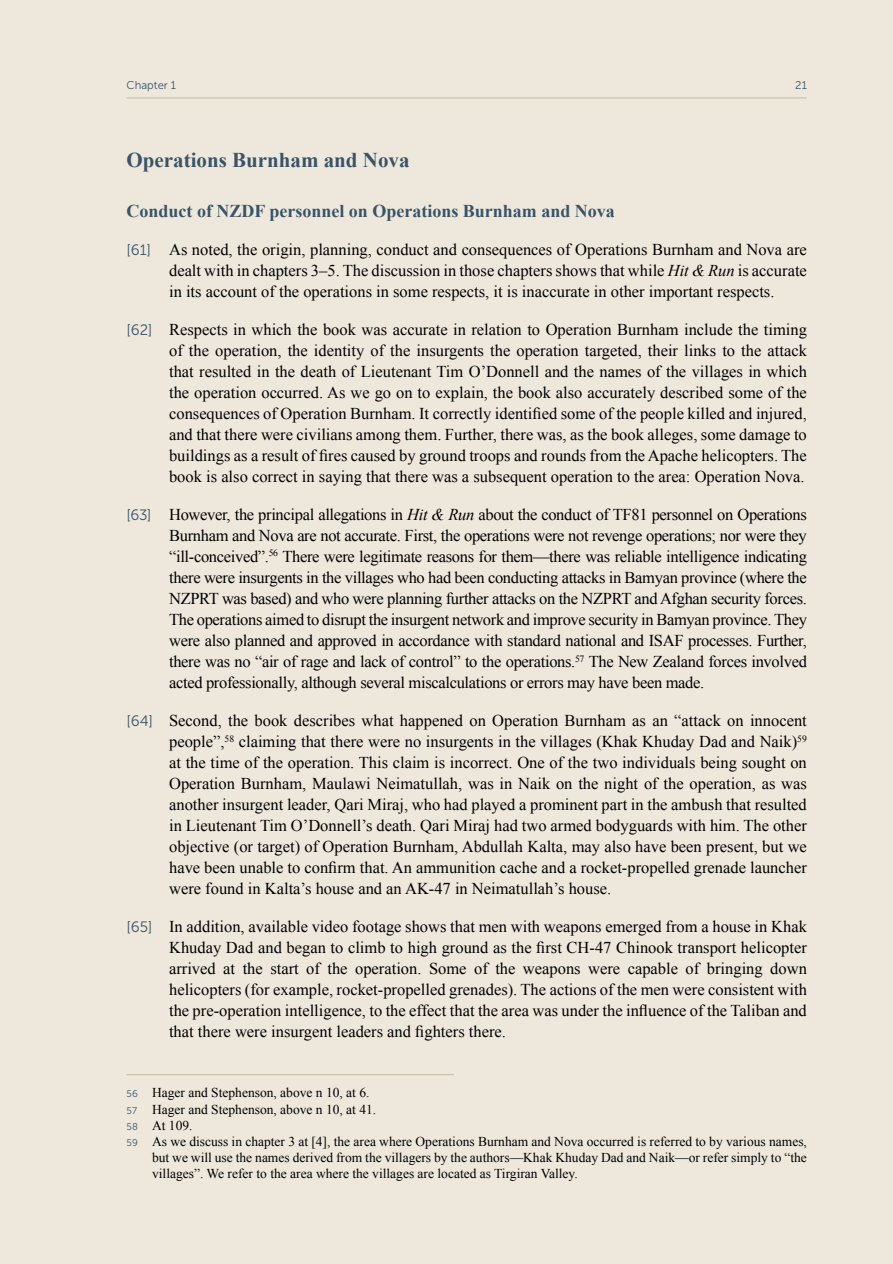
<style>
.page{position:relative;width:893px;height:1264px;background:#fff}
.page>*{position:absolute;margin:0;border:0;box-sizing:border-box;transform-origin:0 0}
.t1{font:700 21px "Times New Roman";color:#395369}
.t2{font:700 18px "Times New Roman";color:#395369}
.t3{font:16.5px/21px "Times New Roman";color:#000001;text-align:justify}
.t4{font:13.5px "Times New Roman";color:#000001}
.t5{font:11.25px "Museo Sans 300";color:#395369}
.s1{font-family:"Museo Sans 300";font-size:15px;color:#395369}
.s2{font-style:italic}
.s3{font-family:"Museo Sans 300";font-size:9.75px;color:#395369}
</style>
<div class="page">
<div style="left:0;top:0;width:893px;height:1263px;background:#ede8db"></div>
<hr style="left:127px;top:98px;width:680px;height:1px;background:#c8b99a">
<hr style="left:127px;top:1074px;width:327px;height:1px;background:#c8b99a">
<p class="t5" style="left:127px;top:79px;width:51px">Chapter 1</p>
<p class="t5" style="left:795px;top:79px;width:13px">21</p>
<p class="t1" style="left:127px;top:146px;width:284px">Operations Burnham and Nova</p>
<p class="t2" style="left:127px;top:198px;width:490px">Conduct of NZDF personnel on Operations Burnham and Nova</p>
<p class="t3" style="left:169px;top:238px;width:639px;text-indent:-43px"><span class="s1">[61]</span> As noted, the origin, planning, conduct and consequences of Operations Burnham and Nova are dealt with in chapters 3–5. The discussion in those chapters shows that while <span class="s2">Hit &amp; Run</span> is accurate in its account of the operations in some respects, it is inaccurate in other important respects.</p>
<p class="t3" style="left:169px;top:318px;width:639px;text-indent:-42px"><span class="s1">[62]</span> Respects in which the book was accurate in relation to Operation Burnham include the timing of the operation, the identity of the insurgents the operation targeted, their links to the attack that resulted in the death of Lieutenant Tim O’Donnell and the names of the villages in which the operation occurred. As we go on to explain, the book also accurately described some of the consequences of Operation Burnham. It correctly identified some of the people killed and injured, and that there were civilians among them. Further, there was, as the book alleges, some damage to buildings as a result of fires caused by ground troops and rounds from the Apache helicopters. The book is also correct in saying that there was a subsequent operation to the area: Operation Nova.</p>
<p class="t3" style="left:169px;top:503px;width:639px;text-indent:-43px"><span class="s1">[63]</span> However, the principal allegations in <span class="s2">Hit &amp; Run</span> about the conduct of TF81 personnel on Operations Burnham and Nova are not accurate. First, the operations were not revenge operations; nor were they “ill-conceived”.<sup>56</sup> There were legitimate reasons for them—there was reliable intelligence indicating there were insurgents in the villages who had been conducting attacks in Bamyan province (where the NZPRT was based) and who were planning further attacks on the NZPRT and Afghan security forces.<br>The operations aimed to disrupt the insurgent network and improve security in Bamyan province. They were also planned and approved in accordance with standard national and ISAF processes. Further, there was no “air of rage and lack of control” to the operations.<sup>57</sup> The New Zealand forces involved acted professionally, although several miscalculations or errors may have been made.</p>
<p class="t3" style="left:169px;top:709px;width:639px;text-indent:-43px"><span class="s1">[64]</span> Second, the book describes what happened on Operation Burnham as an “attack on innocent people”,<sup>58</sup> claiming that there were no insurgents in the villages (Khak Khuday Dad and Naik)<sup>59 </sup>at the time of the operation. This claim is incorrect. One of the two individuals being sought on Operation Burnham, Maulawi Neimatullah, was in Naik on the night of the operation, as was another insurgent leader, Qari Miraj, who had played a prominent part in the ambush that resulted in Lieutenant Tim O’Donnell’s death. Qari Miraj had two armed bodyguards with him. The other objective (or target) of Operation Burnham, Abdullah Kalta, may also have been present, but we have been unable to confirm that. An ammunition cache and a rocket-propelled grenade launcher were found in Kalta’s house and an AK-47 in Neimatullah’s house.</p>
<p class="t3" style="left:169px;top:915px;width:639px;text-indent:-43px"><span class="s1">[65]</span> In addition, available video footage shows that men with weapons emerged from a house in Khak Khuday Dad and began to climb to high ground as the first CH-47 Chinook transport helicopter arrived at the start of the operation. Some of the weapons were capable of bringing down helicopters (for example, rocket-propelled grenades). The actions of the men were consistent with the pre-operation intelligence, to the effect that the area was under the influence of the Taliban and that there were insurgent leaders and fighters there.</p>
<p class="t4" style="left:127px;top:1083px;width:244px"><span class="s3">56</span> Hager and Stephenson, above n 10, at 6.</p>
<p class="t4" style="left:127px;top:1099px;width:251px"><span class="s3">57</span> Hager and Stephenson, above n 10, at 41.</p>
<p class="t4" style="left:127px;top:1115px;width:68px"><span class="s3">58</span> At 109.</p>
<p class="t4" style="left:127px;top:1132px;width:682px"><span class="s3">59</span> As we discuss in chapter 3 at [4], the area where Operations Burnham and Nova occurred is referred to by various names,</p>
<p class="t4" style="left:152px;top:1148px;width:656px">but we will use the names derived from the villagers by the authors—Khak Khuday Dad and Naik—or refer simply to “the</p>
<p class="t4" style="left:152px;top:1164px;width:427px">villages”. We refer to the area where the villages are located as Tirgiran Valley.</p>
</div>
